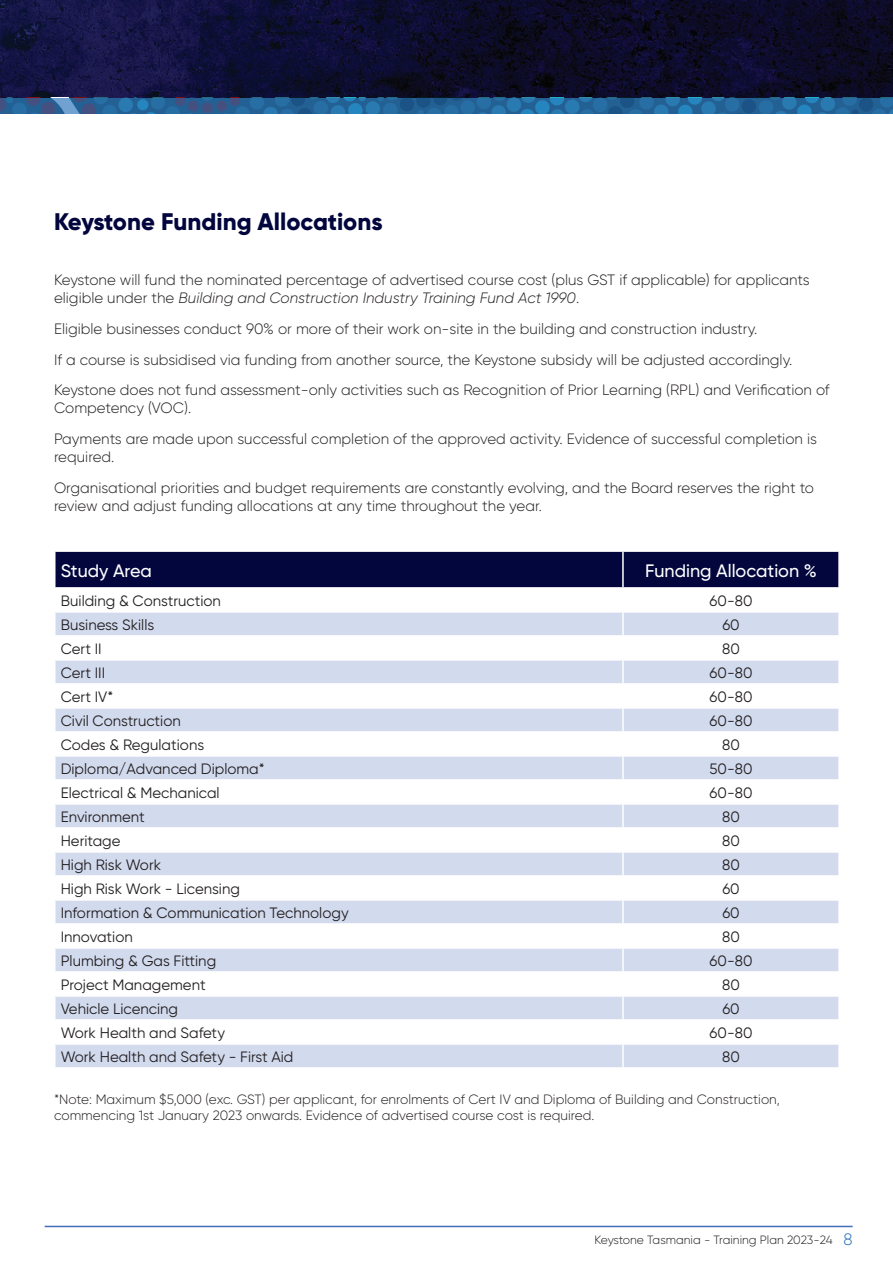
<style>
.page{position:relative;width:893px;height:1263px;background:#fff}
.page>*{position:absolute;margin:0;border:0;box-sizing:border-box;transform-origin:0 0}
.t1{font:800 24px "Gilroy";color:#02063d}
.t2{font:500 18px "Gilroy";color:#fff}
.t3{font:300 15px/30.8px "Gilroy";color:#231f20}
.t4{font:15px "Gilroy";color:#231f20}
.t5{font:300 13.5px/16.2px "Gilroy";color:#231f20}
.t6{font:300 12px "Gilroy";color:#231f20}
.s1{font-style:italic}
.s2{font-size:16.5px;color:#2771b9}
</style>
<div class="page">
<img style="left:0;top:0;width:893px;height:98px">
<hr style="left:45px;top:1226px;width:808px;height:1px;background:#426fb7">
<svg style="left:0;top:113px;width:893px;height:1px"></svg>
<svg style="left:0;top:98px;width:893px;height:15px;background:#27679c"></svg>
<div style="left:56px;top:552px;width:782px;height:35px;background:#02063d"></div>
<svg style="left:56px;top:613px;width:782px;height:454px;fill:#d2daee"></svg>
<hr style="left:622px;top:552px;width:2px;height:35px;background:#fff">
<hr style="left:622px;top:613px;width:2px;height:22px;background:#fff">
<hr style="left:54px;top:635px;width:569px;height:2px;background:#fff">
<hr style="left:623px;top:635px;width:217px;height:2px;background:#fff">
<hr style="left:622px;top:637px;width:2px;height:22px;background:#fff">
<hr style="left:54px;top:659px;width:569px;height:2px;background:#fff">
<hr style="left:623px;top:659px;width:217px;height:2px;background:#fff">
<hr style="left:622px;top:661px;width:2px;height:22px;background:#fff">
<hr style="left:54px;top:683px;width:569px;height:2px;background:#fff">
<hr style="left:623px;top:683px;width:217px;height:2px;background:#fff">
<hr style="left:622px;top:685px;width:2px;height:22px;background:#fff">
<hr style="left:54px;top:707px;width:569px;height:2px;background:#fff">
<hr style="left:623px;top:707px;width:217px;height:2px;background:#fff">
<hr style="left:622px;top:709px;width:2px;height:22px;background:#fff">
<hr style="left:54px;top:731px;width:569px;height:2px;background:#fff">
<hr style="left:623px;top:731px;width:217px;height:2px;background:#fff">
<hr style="left:622px;top:733px;width:2px;height:22px;background:#fff">
<hr style="left:54px;top:755px;width:569px;height:2px;background:#fff">
<hr style="left:623px;top:755px;width:217px;height:2px;background:#fff">
<hr style="left:622px;top:757px;width:2px;height:22px;background:#fff">
<hr style="left:54px;top:779px;width:569px;height:2px;background:#fff">
<hr style="left:623px;top:779px;width:217px;height:2px;background:#fff">
<hr style="left:622px;top:781px;width:2px;height:22px;background:#fff">
<hr style="left:54px;top:803px;width:569px;height:2px;background:#fff">
<hr style="left:623px;top:803px;width:217px;height:2px;background:#fff">
<hr style="left:622px;top:805px;width:2px;height:22px;background:#fff">
<hr style="left:54px;top:827px;width:569px;height:2px;background:#fff">
<hr style="left:623px;top:827px;width:217px;height:2px;background:#fff">
<hr style="left:622px;top:829px;width:2px;height:22px;background:#fff">
<hr style="left:54px;top:851px;width:569px;height:2px;background:#fff">
<hr style="left:623px;top:851px;width:217px;height:2px;background:#fff">
<hr style="left:622px;top:853px;width:2px;height:22px;background:#fff">
<hr style="left:54px;top:875px;width:569px;height:2px;background:#fff">
<hr style="left:623px;top:875px;width:217px;height:2px;background:#fff">
<hr style="left:622px;top:877px;width:2px;height:22px;background:#fff">
<hr style="left:54px;top:899px;width:569px;height:2px;background:#fff">
<hr style="left:623px;top:899px;width:217px;height:2px;background:#fff">
<hr style="left:622px;top:901px;width:2px;height:22px;background:#fff">
<hr style="left:54px;top:923px;width:569px;height:2px;background:#fff">
<hr style="left:623px;top:923px;width:217px;height:2px;background:#fff">
<hr style="left:622px;top:925px;width:2px;height:22px;background:#fff">
<hr style="left:54px;top:947px;width:569px;height:2px;background:#fff">
<hr style="left:623px;top:947px;width:217px;height:2px;background:#fff">
<hr style="left:622px;top:949px;width:2px;height:22px;background:#fff">
<hr style="left:54px;top:971px;width:569px;height:2px;background:#fff">
<hr style="left:623px;top:971px;width:217px;height:2px;background:#fff">
<hr style="left:622px;top:973px;width:2px;height:22px;background:#fff">
<hr style="left:54px;top:995px;width:569px;height:2px;background:#fff">
<hr style="left:623px;top:995px;width:217px;height:2px;background:#fff">
<hr style="left:622px;top:997px;width:2px;height:22px;background:#fff">
<hr style="left:54px;top:1019px;width:569px;height:2px;background:#fff">
<hr style="left:623px;top:1019px;width:217px;height:2px;background:#fff">
<hr style="left:622px;top:1021px;width:2px;height:22px;background:#fff">
<hr style="left:54px;top:1043px;width:569px;height:2px;background:#fff">
<hr style="left:623px;top:1043px;width:217px;height:2px;background:#fff">
<hr style="left:622px;top:1045px;width:2px;height:22px;background:#fff">
<h1 class="t1" style="left:54px;top:207px;width:330px">Keystone Funding Allocations</h1>
<p class="t3" style="left:54px;top:271px;width:757px;line-height:18px">Keystone will fund the nominated percentage of advertised course cost (plus GST if applicable) for applicants eligible under the <span class="s1">Building and Construction Industry Training Fund Act 1990</span>.</p>
<p class="t3" style="left:54px;top:313px;width:777px">Eligible businesses conduct 90% or more of their work on-site in the building and construction industry.<br>If a course is subsidised via funding from another source, the Keystone subsidy will be adjusted accordingly.<br>Keystone does not fund assessment-only activities such as Recognition of Prior Learning (RPL) and Verification of</p>
<p class="t3" style="left:54px;top:393px;width:764px">Competency (VOC).<br>Payments are made upon successful completion of the approved activity. Evidence of successful completion is</p>
<p class="t3" style="left:54px;top:441px;width:761px">required.<br>Organisational priorities and budget requirements are constantly evolving, and the Board reserves the right to</p>
<p class="t3" style="left:54px;top:490px;width:489px">review and adjust funding allocations at any time throughout the year.</p>
<p class="t2" style="left:61px;top:559px;width:93px">Study Area</p>
<p class="t2" style="left:645px;top:559px;width:173px">Funding Allocation %</p>
<p class="t4" style="left:61px;top:591px;width:162px">Building &amp; Construction</p>
<p class="t4" style="left:710px;top:591px;width:44px">60-80</p>
<p class="t4" style="left:61px;top:615px;width:95px">Business Skills</p>
<p class="t4" style="left:722px;top:615px;width:19px">60</p>
<p class="t4" style="left:61px;top:639px;width:42px">Cert II</p>
<p class="t4" style="left:722px;top:639px;width:19px">80</p>
<p class="t4" style="left:61px;top:663px;width:46px">Cert III</p>
<p class="t4" style="left:710px;top:663px;width:44px">60-80</p>
<p class="t4" style="left:61px;top:687px;width:54px">Cert IV*</p>
<p class="t4" style="left:710px;top:687px;width:44px">60-80</p>
<p class="t4" style="left:61px;top:711px;width:122px">Civil Construction</p>
<p class="t4" style="left:710px;top:711px;width:44px">60-80</p>
<p class="t4" style="left:61px;top:735px;width:145px">Codes &amp; Regulations</p>
<p class="t4" style="left:722px;top:735px;width:19px">80</p>
<p class="t4" style="left:61px;top:759px;width:205px">Diploma/Advanced Diploma*</p>
<p class="t4" style="left:710px;top:759px;width:44px">50-80</p>
<p class="t4" style="left:61px;top:783px;width:160px">Electrical &amp; Mechanical</p>
<p class="t4" style="left:710px;top:783px;width:44px">60-80</p>
<p class="t4" style="left:61px;top:807px;width:86px">Environment</p>
<p class="t4" style="left:722px;top:807px;width:19px">80</p>
<p class="t4" style="left:61px;top:831px;width:61px">Heritage</p>
<p class="t4" style="left:722px;top:831px;width:19px">80</p>
<p class="t4" style="left:61px;top:855px;width:102px">High Risk Work</p>
<p class="t4" style="left:722px;top:855px;width:19px">80</p>
<p class="t4" style="left:61px;top:879px;width:181px">High Risk Work - Licensing</p>
<p class="t4" style="left:722px;top:879px;width:19px">60</p>
<p class="t4" style="left:61px;top:903px;width:289px">Information &amp; Communication Technology</p>
<p class="t4" style="left:722px;top:903px;width:19px">60</p>
<p class="t4" style="left:61px;top:927px;width:74px">Innovation</p>
<p class="t4" style="left:722px;top:927px;width:19px">80</p>
<p class="t4" style="left:61px;top:951px;width:157px">Plumbing &amp; Gas Fitting</p>
<p class="t4" style="left:710px;top:951px;width:44px">60-80</p>
<p class="t4" style="left:61px;top:975px;width:146px">Project Management</p>
<p class="t4" style="left:722px;top:975px;width:19px">80</p>
<p class="t4" style="left:61px;top:999px;width:119px">Vehicle Licencing</p>
<p class="t4" style="left:722px;top:999px;width:19px">60</p>
<p class="t4" style="left:61px;top:1023px;width:166px">Work Health and Safety</p>
<p class="t4" style="left:710px;top:1023px;width:44px">60-80</p>
<p class="t4" style="left:61px;top:1047px;width:234px">Work Health and Safety - First Aid</p>
<p class="t4" style="left:722px;top:1047px;width:19px">80</p>
<p class="t5" style="left:54px;top:1091px;width:727px">*Note: Maximum $5,000 (exc. GST) per applicant, for enrolments of Cert IV and Diploma of Building and Construction, commencing 1st January 2023 onwards. Evidence of advertised course cost is required.</p>
<p class="t6" style="left:594px;top:1232px;width:260px">Keystone Tasmania - Training Plan 2023-24 <span class="s2">8</span></p>
</div>
